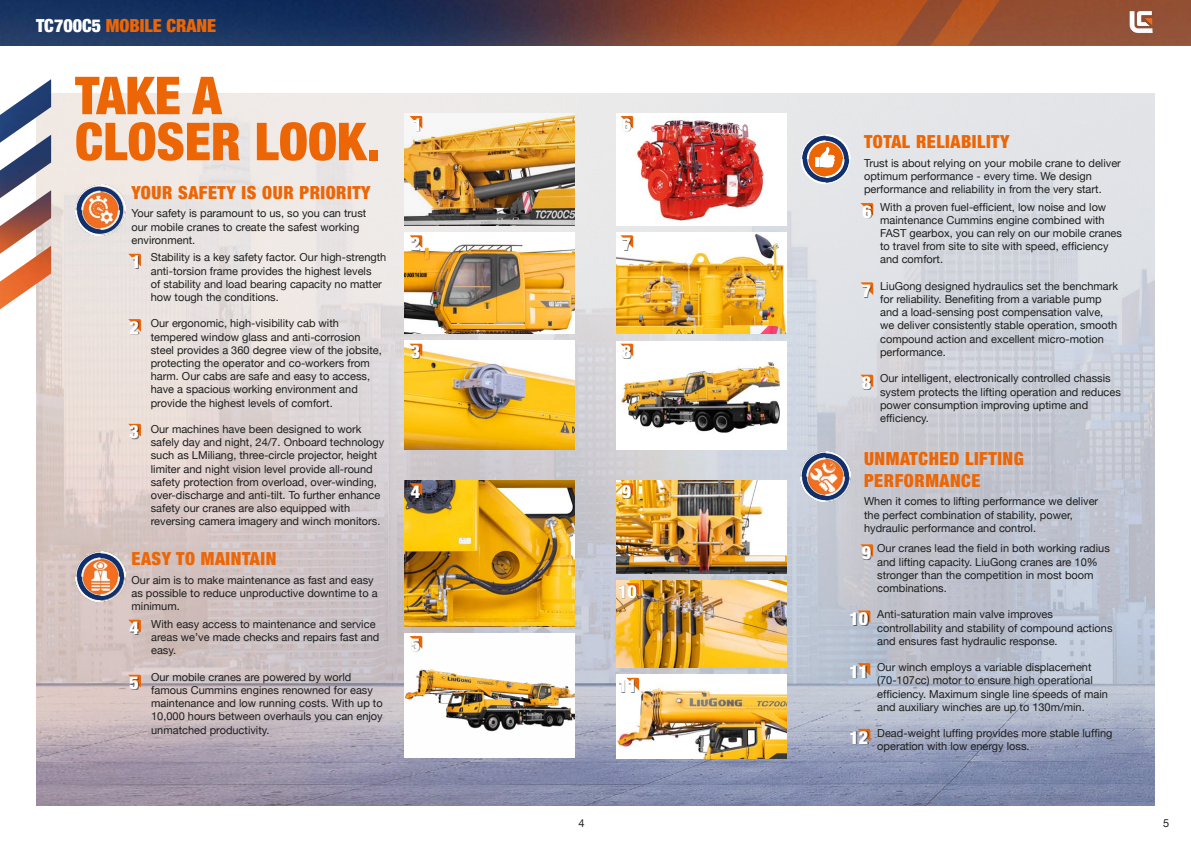
<style>
.page{position:relative;width:1191px;height:842px;background:#fff}
.page>*{position:absolute;margin:0;border:0;box-sizing:border-box;transform-origin:0 0}
.t1{font:900 condensed 52.4px/46px "Helvetica Neue";color:#ec6606}
.t2{font:900 condensed 18px/21.6px "Helvetica Neue";letter-spacing:.03em;color:#ec6606}
.t3{font:900 condensed 18px "Helvetica Neue";color:#fff}
.t4{font:900 condensed 18px "Helvetica Neue";color:#ec6606}
.t5{font:11px/13.2px "Helvetica Neue";color:#1d1e1d}
.s1{color:#fff}
</style>
<div class="page">
<img style="left:36px;top:93px;width:1119px;height:713px">
<img style="left:0;top:79px;width:51px;height:230px">
<img style="left:0;top:0;width:896px;height:46px">
<svg style="left:896px;top:0;width:295px;height:46px;background:#995131"></svg>
<img style="left:1126px;top:10px;width:29px;height:26px">
<img style="left:616px;top:581px;width:171px;height:86px">
<img style="left:616px;top:674px;width:171px;height:84px">
<img style="left:616px;top:232px;width:171px;height:102px">
<img style="left:404px;top:232px;width:171px;height:102px">
<img style="left:404px;top:341px;width:171px;height:108px">
<div style="left:616px;top:113px;width:171px;height:112px;background:#fff"></div>
<img style="left:633px;top:117px;width:132px;height:104px">
<img style="left:404px;top:113px;width:171px;height:112px">
<img style="left:404px;top:480px;width:171px;height:146px">
<img style="left:616px;top:341px;width:171px;height:108px">
<div style="left:404px;top:633px;width:171px;height:125px;background:#fff"></div>
<img style="left:404px;top:637px;width:171px;height:95px">
<img style="left:75px;top:185px;width:50px;height:50px">
<svg style="left:860px;top:203px;width:13px;height:13px"></svg>
<svg style="left:128px;top:254px;width:13px;height:12px"></svg>
<svg style="left:857px;top:610px;width:13px;height:13px"></svg>
<svg style="left:857px;top:663px;width:13px;height:13px"></svg>
<svg style="left:857px;top:729px;width:13px;height:13px"></svg>
<svg style="left:128px;top:620px;width:13px;height:12px"></svg>
<svg style="left:128px;top:319px;width:13px;height:13px"></svg>
<svg style="left:860px;top:282px;width:13px;height:13px"></svg>
<svg style="left:128px;top:675px;width:13px;height:12px"></svg>
<svg style="left:128px;top:424px;width:13px;height:13px"></svg>
<svg style="left:860px;top:375px;width:13px;height:12px"></svg>
<svg style="left:860px;top:544px;width:13px;height:13px"></svg>
<img style="left:75px;top:551px;width:50px;height:50px">
<img style="left:616px;top:480px;width:171px;height:93px">
<div style="left:863px;top:205px;width:9px;height:13px;background:#000;opacity:.5"></div>
<div style="left:133px;top:257px;width:6px;height:12px;background:#000;opacity:.5"></div>
<div style="left:850px;top:613px;width:19px;height:13px;background:#000;opacity:.5"></div>
<div style="left:850px;top:666px;width:16px;height:12px;background:#000;opacity:.5"></div>
<div style="left:850px;top:731px;width:18px;height:13px;background:#000;opacity:.5"></div>
<div style="left:130px;top:622px;width:10px;height:13px;background:#000;opacity:.5"></div>
<div style="left:130px;top:321px;width:9px;height:13px;background:#000;opacity:.5"></div>
<div style="left:862px;top:285px;width:9px;height:13px;background:#000;opacity:.5"></div>
<div style="left:130px;top:677px;width:9px;height:13px;background:#000;opacity:.5"></div>
<div style="left:130px;top:426px;width:9px;height:13px;background:#000;opacity:.5"></div>
<div style="left:862px;top:377px;width:9px;height:13px;background:#000;opacity:.5"></div>
<div style="left:862px;top:547px;width:9px;height:13px;background:#000;opacity:.5"></div>
<svg style="left:799px;top:133px;width:52px;height:52px"></svg>
<img style="left:800px;top:451px;width:50px;height:50px">
<svg style="left:409px;top:235px;width:13px;height:13px"></svg>
<div style="left:411px;top:238px;width:9px;height:13px;background:#000;opacity:.5"></div>
<svg style="left:409px;top:116px;width:13px;height:13px"></svg>
<div style="left:414px;top:119px;width:6px;height:12px;background:#000;opacity:.5"></div>
<svg style="left:409px;top:344px;width:13px;height:12px"></svg>
<div style="left:411px;top:346px;width:9px;height:13px;background:#000;opacity:.5"></div>
<svg style="left:409px;top:483px;width:13px;height:13px"></svg>
<div style="left:411px;top:486px;width:10px;height:12px;background:#000;opacity:.5"></div>
<svg style="left:409px;top:636px;width:13px;height:13px"></svg>
<div style="left:411px;top:639px;width:9px;height:12px;background:#000;opacity:.5"></div>
<svg style="left:626px;top:583px;width:13px;height:13px"></svg>
<div style="left:619px;top:585px;width:19px;height:13px;background:#000;opacity:.5"></div>
<svg style="left:626px;top:678px;width:13px;height:12px"></svg>
<div style="left:619px;top:680px;width:16px;height:13px;background:#000;opacity:.5"></div>
<svg style="left:620px;top:483px;width:13px;height:13px"></svg>
<div style="left:622px;top:485px;width:10px;height:13px;background:#000;opacity:.5"></div>
<svg style="left:620px;top:344px;width:13px;height:12px"></svg>
<div style="left:622px;top:346px;width:10px;height:13px;background:#000;opacity:.5"></div>
<svg style="left:620px;top:235px;width:13px;height:13px"></svg>
<div style="left:622px;top:238px;width:9px;height:13px;background:#000;opacity:.5"></div>
<svg style="left:620px;top:116px;width:13px;height:13px"></svg>
<div style="left:622px;top:118px;width:10px;height:13px;background:#000;opacity:.5"></div>
<h2 class="t4" style="left:36px;top:14px;width:182px"><span class="s1">TC700C5</span> MOBILE CRANE</h2>
<h1 class="t1" style="left:75px;top:72px;width:306px">TAKE A<br>CLOSER LOOK.</h1>
<h2 class="t2" style="left:131px;top:181px;width:241px">YOUR SAFETY IS OUR PRIORITY</h2>
<p class="t5" style="left:131px;top:207px;width:236px">Your safety is paramount to us, so you can trust our mobile cranes to create the safest working environment.</p>
<p class="t5" style="left:151px;top:251px;width:237px">Stability is a key safety factor. Our high-strength anti-torsion frame provides the highest levels<br>of stability and load bearing capacity no matter how tough the conditions.</p>
<p class="t5" style="left:151px;top:317px;width:233px">Our ergonomic, high-visibility cab with tempered window glass and anti-corrosion steel provides a 360 degree view of the jobsite, protecting the operator and co-workers from harm. Our cabs are safe and easy to access, have a spacious working environment and provide the highest levels of comfort.</p>
<p class="t5" style="left:151px;top:422px;width:235px">Our machines have been designed to work safely day and night, 24/7. Onboard technology such as LMiliang, three-circle projector, height limiter and night vision level provide all-round safety protection from overload, over-winding, over-discharge and anti-tilt. To further enhance safety our cranes are also equipped with reversing camera imagery and winch monitors.</p>
<h2 class="t3" style="left:132px;top:251px;width:11px">1</h2>
<h2 class="t3" style="left:129px;top:316px;width:11px">2</h2>
<h2 class="t3" style="left:129px;top:421px;width:11px">3</h2>
<h2 class="t2" style="left:131px;top:548px;width:146px">EASY TO MAINTAIN</h2>
<p class="t5" style="left:131px;top:573px;width:248px">Our aim is to make maintenance as fast and easy as possible to reduce unproductive downtime to a minimum.</p>
<p class="t5" style="left:151px;top:617px;width:230px">With easy access to maintenance and service areas we’ve made checks and repairs fast and easy.</p>
<p class="t5" style="left:151px;top:670px;width:233px">Our mobile cranes are powered by world famous Cummins engines renowned for easy maintenance and low running costs. With up to 10,000 hours between overhauls you can enjoy unmatched productivity.</p>
<h2 class="t3" style="left:129px;top:617px;width:11px">4</h2>
<h2 class="t3" style="left:129px;top:672px;width:11px">5</h2>
<h2 class="t3" style="left:413px;top:113px;width:11px">1</h2>
<h2 class="t3" style="left:411px;top:232px;width:11px">2</h2>
<h2 class="t3" style="left:411px;top:341px;width:11px">3</h2>
<h2 class="t3" style="left:411px;top:480px;width:11px">4</h2>
<h2 class="t3" style="left:411px;top:633px;width:11px">5</h2>
<h2 class="t3" style="left:621px;top:113px;width:11px">6</h2>
<h2 class="t3" style="left:621px;top:232px;width:11px">7</h2>
<h2 class="t3" style="left:621px;top:341px;width:11px">8</h2>
<h2 class="t3" style="left:621px;top:480px;width:11px">9</h2>
<h2 class="t3" style="left:618px;top:580px;width:20px">10</h2>
<h2 class="t3" style="left:618px;top:675px;width:20px">11</h2>
<p class="t5" style="left:578px;top:816px;width:8px">4</p>
<h2 class="t2" style="left:864px;top:131px;width:147px">TOTAL RELIABILITY</h2>
<p class="t5" style="left:864px;top:156px;width:258px">Trust is about relying on your mobile crane to deliver optimum performance - every time. We design performance and reliability in from the very start.</p>
<p class="t5" style="left:880px;top:200px;width:243px">With a proven fuel-efficient, low noise and low maintenance Cummins engine combined with FAST gearbox, you can rely on our mobile cranes to travel from site to site with speed, efficiency and comfort.</p>
<p class="t5" style="left:880px;top:279px;width:239px">LiuGong designed hydraulics set the benchmark for reliability. Benefiting from a variable pump and a load-sensing post compensation valve, we deliver consistently stable operation, smooth compound action and excellent micro-motion performance.</p>
<p class="t5" style="left:880px;top:372px;width:242px">Our intelligent, electronically controlled chassis system protects the lifting operation and reduces power consumption improving uptime and efficiency.</p>
<h2 class="t3" style="left:862px;top:200px;width:11px">6</h2>
<h2 class="t3" style="left:861px;top:280px;width:11px">7</h2>
<h2 class="t3" style="left:861px;top:372px;width:11px">8</h2>
<h2 class="t2" style="left:864px;top:448px;width:161px">UNMATCHED LIFTING<br>PERFORMANCE</h2>
<p class="t5" style="left:864px;top:495px;width:236px">When it comes to lifting performance we deliver the perfect combination of stability, power, hydraulic performance and control.</p>
<p class="t5" style="left:877px;top:542px;width:234px">Our cranes lead the field in both working radius and lifting capacity. LiuGong cranes are 10% stronger than the competition in most boom combinations.</p>
<p class="t5" style="left:877px;top:608px;width:237px">Anti-saturation main valve improves controllability and stability of compound actions and ensures fast hydraulic response.</p>
<p class="t5" style="left:877px;top:660px;width:232px">Our winch employs a variable displacement (70-107cc) motor to ensure high operational efficiency. Maximum single line speeds of main and auxiliary winches are up to 130m/min.</p>
<p class="t5" style="left:877px;top:726px;width:237px">Dead-weight luffing provides more stable luffing operation with low energy loss.</p>
<h2 class="t3" style="left:861px;top:541px;width:11px">9</h2>
<h2 class="t3" style="left:849px;top:608px;width:20px">10</h2>
<h2 class="t3" style="left:849px;top:660px;width:20px">11</h2>
<h2 class="t3" style="left:849px;top:726px;width:20px">12</h2>
<p class="t5" style="left:1163px;top:816px;width:8px">5</p>
</div>
